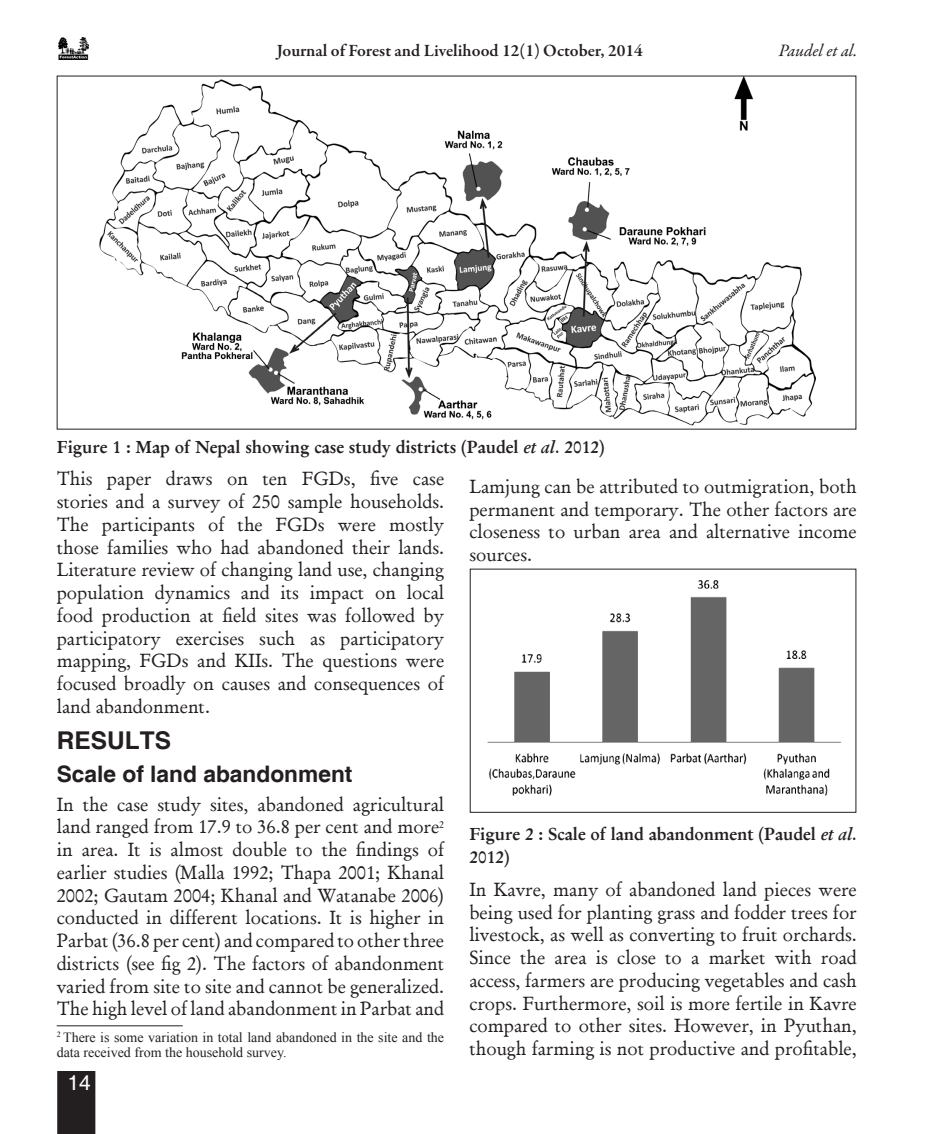
<style>
.page{position:relative;width:945px;height:1134px;background:#fff}
.page>*{position:absolute;margin:0;border:0;box-sizing:border-box;transform-origin:0 0}
.inside_heading1{font:700 24.5px "Helvetica";color:#231f20}
.Inside_heading_2{font:700 22.75px "Helvetica";color:#231f20}
.t1{font:21px "Helvetica";color:#fff}
.inside_matter{font:19.25px/22.8px "Garamond Antiqua";color:#231f20;text-align:justify}
.Footnote_file{font:19.25px/22.8px "Garamond Antiqua";color:#231f20;text-align:justify}
.inside_matter-2{font:600 17.5px/22.8px "Garamond";color:#231f20}
.t2{font:600 17.5px "Garamond Premr Pro";color:#231f20}
.t3{font:italic 17.5px "Garamond Premr Pro";letter-spacing:-.005em;color:#231f20}
.Footnote_file-2{font:14px/15.8px "Times New Roman";color:#231f20}
.s1{font-style:italic}
</style>
<div class="page">
<div style="left:57px;top:1071px;width:38px;height:63px;background:#231f20"></div>
<img style="left:58px;top:37px;width:30px;height:23px">
<hr style="left:57px;top:1025px;width:126px;height:1px;background:#231f20">
<img style="left:469px;top:569px;width:388px;height:231px">
<div style="left:470px;top:569px;width:386px;height:244px;border:1px solid #231f20"></div>
<img style="left:100px;top:78px;width:716px;height:347px">
<p class="t2" style="left:277px;top:40px;width:368px">Journal of Forest and Livelihood 12(1) October, 2014</p>
<p class="t3" style="left:779px;top:40px;width:80px">Paudel et al.</p>
<p class="inside_matter-2" style="left:57px;top:435px;width:550px">Figure 1 : Map of Nepal showing case study districts (Paudel <span class="s1">et al.</span> 2012)</p>
<p class="inside_matter" style="left:57px;top:467px;width:389px">This paper draws on ten FGDs, five case stories and a survey of 250 sample households.<br>The participants of the FGDs were mostly those families who had abandoned their lands.<br>Literature review of changing land use, changing population dynamics and its impact on local food production at field sites was followed by participatory exercises such as participatory mapping, FGDs and KIIs. The questions were focused broadly on causes and consequences of land abandonment.</p>
<p class="inside_heading1" style="left:57px;top:726px;width:116px">Results</p>
<p class="Inside_heading_2" style="left:57px;top:760px;width:297px">Scale of land abandonment</p>
<p class="inside_matter" style="left:57px;top:793px;width:389px">In the case study sites, abandoned agricultural land ranged from 17.9 to 36.8 per cent and more<sup>2 </sup>in area. It is almost double to the findings of earlier studies (Malla 1992; Thapa 2001; Khanal 2002; Gautam 2004; Khanal and Watanabe 2006) conducted in different locations. It is higher in Parbat (36.8 per cent) and compared to other three districts (see fig 2). The factors of abandonment varied from site to site and cannot be generalized.<br>The high level of land abandonment in Parbat and</p>
<p class="Footnote_file-2" style="left:57px;top:1029px;width:389px"><sup>2</sup> There is some variation in total land abandoned in the site and the data received from the household survey.</p>
<p class="Footnote_file" style="left:469px;top:475px;width:389px">Lamjung can be attributed to outmigration, both permanent and temporary. The other factors are closeness to urban area and alternative income sources.</p>
<p class="inside_matter-2" style="left:469px;top:823px;width:389px">Figure 2 : Scale of land abandonment (Paudel <span class="s1">et al.<br></span>2012)</p>
<p class="inside_matter" style="left:469px;top:878px;width:389px">In Kavre, many of abandoned land pieces were being used for planting grass and fodder trees for livestock, as well as converting to fruit orchards.<br>Since the area is close to a market with road access, farmers are producing vegetables and cash crops. Furthermore, soil is more fertile in Kavre compared to other sites. However, in Pyuthan, though farming is not productive and profitable,</p>
<p class="t1" style="left:68px;top:1070px;width:25px">14</p>
</div>
